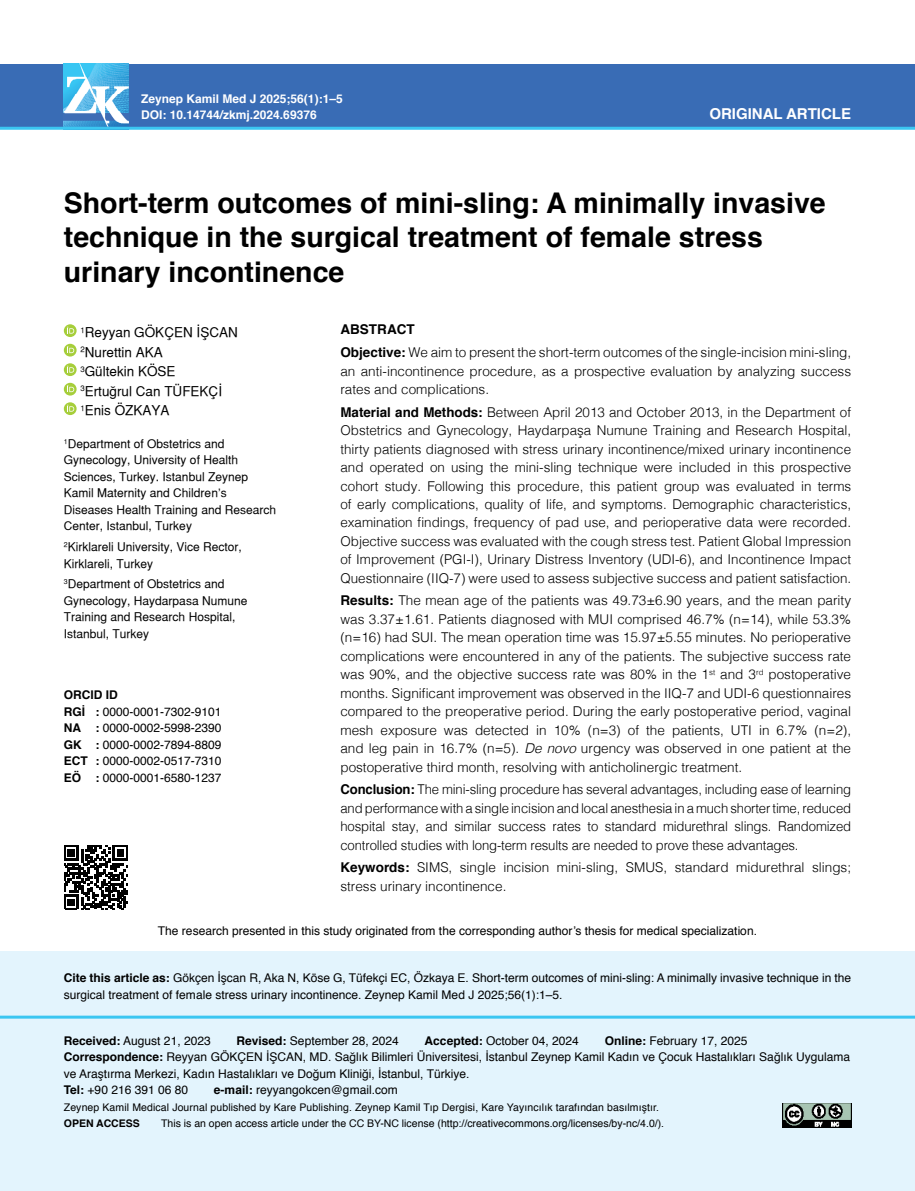
<style>
.page{position:relative;width:915px;height:1191px;background:#fff}
.page>*{position:absolute;margin:0;border:0;box-sizing:border-box;transform-origin:0 0}
.t1{font:700 28.5px/34.2px "Helvetica";color:#000}
.t2{font:700 15px "Helvetica";color:#fff}
.t3{font:300 13.5px/18.5px "Helvetica";color:#000}
.t4{font:500 13.5px/19.5px "Helvetica";color:#000}
.t5{font:12px/16.5px "Helvetica";color:#000}
.t6{font:500 12px/16.5px "Helvetica";color:#000}
.t7{font:700 12px/16.4px "Helvetica";color:#fff}
.t8{font:10.5px "Helvetica";letter-spacing:.01em;color:#000}
.t9{font:700 10.5px "Helvetica";color:#000}
.s1{font-weight:700}
.s2{font-style:italic}
</style>
<div class="page">
<div style="left:0;top:64px;width:914px;height:64px;background:#396cb5"></div>
<img style="left:64px;top:64px;width:64px;height:63px">
<hr style="left:0;top:127px;width:914px;height:3px;background:#3bc6f1">
<svg style="left:64px;top:324px;width:13px;height:13px"></svg>
<svg style="left:67px;top:326px;width:7px;height:8px"></svg>
<svg style="left:64px;top:344px;width:13px;height:12px"></svg>
<svg style="left:67px;top:346px;width:7px;height:7px"></svg>
<svg style="left:64px;top:363px;width:13px;height:13px"></svg>
<svg style="left:67px;top:365px;width:7px;height:8px"></svg>
<svg style="left:64px;top:383px;width:13px;height:12px"></svg>
<svg style="left:67px;top:385px;width:7px;height:7px"></svg>
<svg style="left:64px;top:402px;width:13px;height:13px"></svg>
<svg style="left:67px;top:404px;width:7px;height:8px"></svg>
<svg style="left:64px;top:845px;width:64px;height:64px"></svg>
<div style="left:0;top:951px;width:914px;height:240px;background:#e3f4fd"></div>
<hr style="left:0;top:1015px;width:914px;height:3px;background:#3bc6f1">
<img style="left:782px;top:1103px;width:68px;height:24px">
<p class="t7" style="left:141px;top:91px;width:203px">Zeynep Kamil Med J 2025;56(1):1–5<br>DOI: 10.14744/zkmj.2024.69376</p>
<p class="t2" style="left:709px;top:102px;width:143px">ORIGINAL ARTICLE</p>
<h1 class="t1" style="left:64px;top:186px;width:763px">Short-term outcomes of mini-sling: A minimally invasive technique in the surgical treatment of female stress urinary incontinence</h1>
<p class="t4" style="left:80px;top:322px;width:159px"><sup>1</sup>Reyyan GÖKÇEN İŞCAN<br><sup>2</sup>Nurettin AKA<br><sup>3</sup>Gültekin KÖSE<br><sup>3</sup>Ertuğrul Can TÜFEKÇİ<br><sup>1</sup>Enis ÖZKAYA</p>
<p class="t3" style="left:340px;top:317px;width:512px;line-height:22.6px"><span class="s1">ABSTRACT<br>Objective:</span> We aim to present the short-term outcomes of the single-incision mini-sling,</p>
<p class="t3" style="left:340px;top:360px;width:512px">an anti-incontinence procedure, as a prospective evaluation by analyzing success rates and complications.</p>
<p class="t3" style="left:340px;top:402px;width:512px;text-align:justify"><span class="s1">Material and Methods:</span> Between April 2013 and October 2013, in the Department of Obstetrics and Gynecology, Haydarpaşa Numune Training and Research Hospital, thirty patients diagnosed with stress urinary incontinence/mixed urinary incontinence and operated on using the mini-sling technique were included in this prospective cohort study. Following this procedure, this patient group was evaluated in terms of early complications, quality of life, and symptoms. Demographic characteristics, examination findings, frequency of pad use, and perioperative data were recorded.<br>Objective success was evaluated with the cough stress test. Patient Global Impression of Improvement (PGI-I), Urinary Distress Inventory (UDI-6), and Incontinence Impact Questionnaire (IIQ-7) were used to assess subjective success and patient satisfaction.</p>
<p class="t3" style="left:340px;top:590px;width:512px;text-align:justify"><span class="s1">Results:</span> The mean age of the patients was 49.73±6.90 years, and the mean parity was 3.37±1.61. Patients diagnosed with MUI comprised 46.7% (n=14), while 53.3% (n=16) had SUI. The mean operation time was 15.97±5.55 minutes. No perioperative complications were encountered in any of the patients. The subjective success rate was 90%, and the objective success rate was 80% in the 1<sup>st</sup> and 3<sup>rd</sup> postoperative months. Significant improvement was observed in the IIQ-7 and UDI-6 questionnaires compared to the preoperative period. During the early postoperative period, vaginal mesh exposure was detected in 10% (n=3) of the patients, UTI in 6.7% (n=2), and leg pain in 16.7% (n=5). <span class="s2">De novo</span> urgency was observed in one patient at the postoperative third month, resolving with anticholinergic treatment.</p>
<p class="t3" style="left:340px;top:779px;width:512px;text-align:justify"><span class="s1">Conclusion:</span> The mini-sling procedure has several advantages, including ease of learning and performance with a single incision and local anesthesia in a much shorter time, reduced hospital stay, and similar success rates to standard midurethral slings. Randomized controlled studies with long-term results are needed to prove these advantages.</p>
<p class="t3" style="left:340px;top:857px;width:512px"><span class="s1">Keywords:</span> SIMS, single incision mini-sling, SMUS, standard midurethral slings; stress urinary incontinence.</p>
<p class="t6" style="left:64px;top:435px;width:214px"><sup>1</sup>Department of Obstetrics and<br>Gynecology, University of Health<br>Sciences, Turkey. Istanbul Zeynep<br>Kamil Maternity and Children’s<br>Diseases Health Training and Research<br>Center, Istanbul, Turkey</p>
<p class="t6" style="left:64px;top:538px;width:179px"><sup>2</sup>Kirklareli University, Vice Rector,<br>Kirklareli, Turkey</p>
<p class="t6" style="left:64px;top:576px;width:185px"><sup>3</sup>Department of Obstetrics and<br>Gynecology, Haydarpasa Numune<br>Training and Research Hospital,<br>Istanbul, Turkey</p>
<p class="t5" style="left:64px;top:687px;width:159px"><span class="s1">ORCID ID<br>RGİ :</span> 0000-0001-7302-9101<br><span class="s1">NA :</span> 0000-0002-5998-2390<br><span class="s1">GK :</span> 0000-0002-7894-8809<br><span class="s1">ECT :</span> 0000-0002-0517-7310<br><span class="s1">EÖ :</span> 0000-0001-6580-1237</p>
<p class="t5" style="left:158px;top:923px;width:600px">The research presented in this study originated from the corresponding author’s thesis for medical specialization.</p>
<p class="t5" style="left:64px;top:970px;width:788px"><span class="s1">Cite this article as:</span> Gökçen İşcan R, Aka N, Köse G, Tüfekçi EC, Özkaya E. Short-term outcomes of mini-sling: A minimally invasive technique in the surgical treatment of female stress urinary incontinence. Zeynep Kamil Med J 2025;56(1):1–5.</p>
<p class="t5" style="left:64px;top:1032px;width:787px;text-indent:540px"><span class="s1">Online:</span> February 17, 2025<br><span class="s1">Correspondence:</span> Reyyan GÖKÇEN İŞCAN, MD. Sağlık Bilimleri Üniversitesi, İstanbul Zeynep Kamil Kadın ve Çocuk Hastalıkları Sağlık Uygulama ve Araştırma Merkezi, Kadın Hastalıkları ve Doğum Kliniği, İstanbul, Türkiye.<br><span class="s1">Tel:</span> +90 216 391 06 80</p>
<p class="t5" style="left:64px;top:1032px;width:148px"><span class="s1">Received:</span> August 21, 2023</p>
<p class="t5" style="left:236px;top:1032px;width:164px"><span class="s1">Revised:</span> September 28, 2024</p>
<p class="t5" style="left:424px;top:1032px;width:156px"><span class="s1">Accepted:</span> October 04, 2024</p>
<p class="t5" style="left:214px;top:1082px;width:185px"><span class="s1">e-mail:</span> reyyangokcen@gmail.com</p>
<p class="t8" style="left:64px;top:1098px;width:596px">Zeynep Kamil Medical Journal published by Kare Publishing. Zeynep Kamil Tıp Dergisi, Kare Yayıncılık tarafından basılmıştır.</p>
<p class="t9" style="left:64px;top:1115px;width:78px">OPEN ACCESS</p>
<p class="t8" style="left:161px;top:1115px;width:504px">This is an open access article under the CC BY-NC license (http://creativecommons.org/licenses/by-nc/4.0/).</p>
</div>
